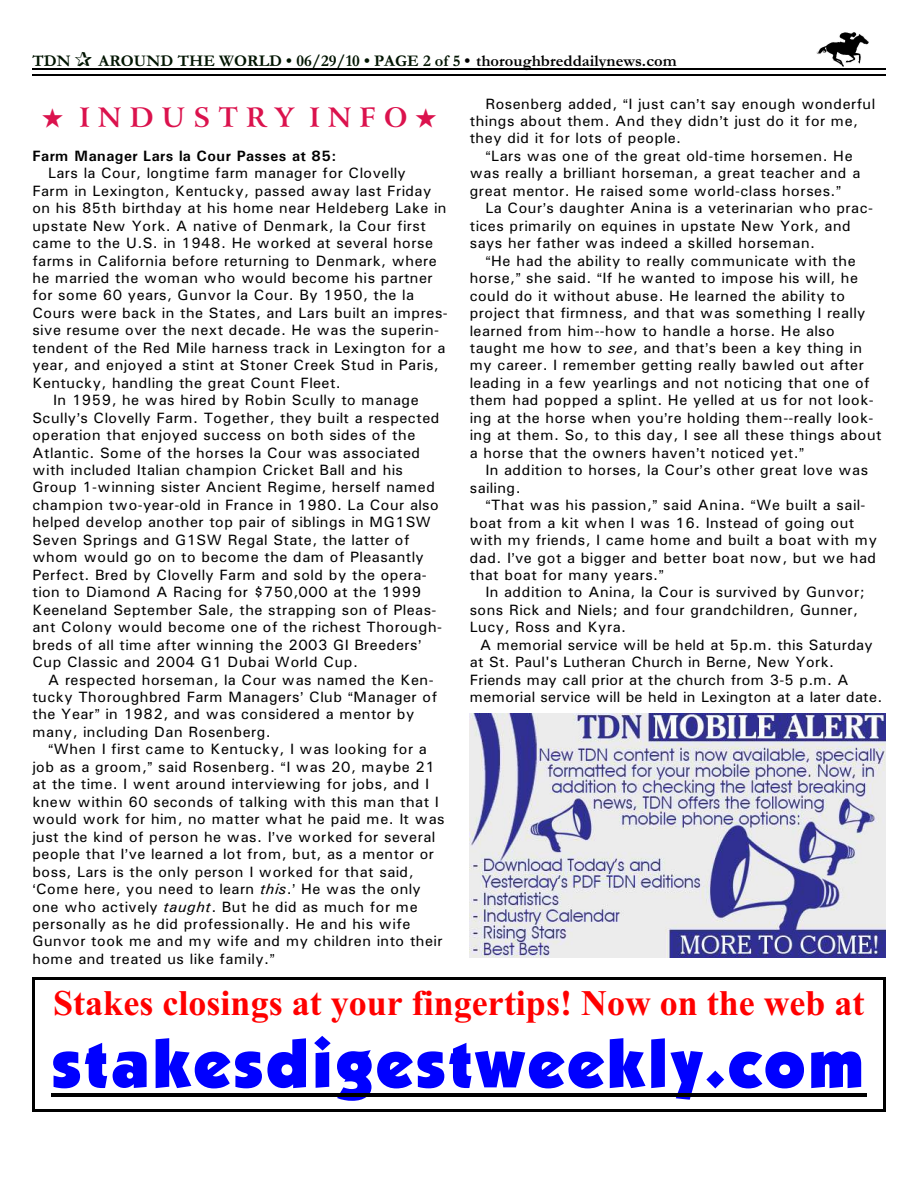
<style>
.page{position:relative;width:918px;height:1188px;background:#fff}
.page>*{position:absolute;margin:0;border:0;box-sizing:border-box;transform-origin:0 0}
.t1{font:67.5px "Kabel Ult BT";letter-spacing:.045em;color:#00f}
.t2{font:700 36px "Times New Roman";color:#f00}
.t3{font:700 27px "Arrus BT";letter-spacing:.3em;color:#db124d}
.t4{font:700 16.5px "Garamond";letter-spacing:.005em;color:#001400}
.t5{font:15px "Univers";letter-spacing:.03em;color:#000}
.t6{font:700 15px "Univers";letter-spacing:.035em;color:#000}
.s1{color:#000}
.s2{font-style:italic}
</style>
<div class="page">
<img style="left:817px;top:32px;width:51px;height:34px">
<hr style="left:32px;top:68px;width:853px;height:1px;background:#000">
<hr style="left:32px;top:75px;width:853px;height:1px;background:#000">
<hr style="left:51px;top:1093px;width:816px;height:4px;background:#000">
<hr style="left:32px;top:977px;width:3px;height:135px;background:#000">
<hr style="left:883px;top:977px;width:2px;height:135px;background:#000">
<hr style="left:32px;top:977px;width:853px;height:3px;background:#000">
<hr style="left:32px;top:1110px;width:853px;height:2px;background:#000">
<img style="left:470px;top:714px;width:416px;height:243px">
<p class="t4" style="left:32px;top:55px;width:40px">TDN</p>
<p class="t4" style="left:98px;top:55px;width:580px">AROUND THE WORLD • 06/29/10 • PAGE 2 of 5 <span class="s1">• thoroughbreddailynews.com</span></p>
<h3 class="t3" style="left:42px;top:106px;width:396px">★ INDUSTRY INFO★</h3>
<p class="t6" style="left:32px;top:150px;width:306px">Farm Manager Lars la Cour Passes at 85:</p>
<p class="t5" style="left:48px;top:168px;width:359px">Lars la Cour, longtime farm manager for Clovelly</p>
<p class="t5" style="left:32px;top:185px;width:400px">Farm in Lexington, Kentucky, passed away last Friday</p>
<p class="t5" style="left:32px;top:203px;width:416px">on his 85th birthday at his home near Heldeberg Lake in</p>
<p class="t5" style="left:32px;top:220px;width:395px">upstate New York. A native of Denmark, la Cour first</p>
<p class="t5" style="left:32px;top:238px;width:402px">came to the U.S. in 1948. He worked at several horse</p>
<p class="t5" style="left:32px;top:255px;width:406px">farms in California before returning to Denmark, where</p>
<p class="t5" style="left:32px;top:273px;width:402px">he married the woman who would become his partner</p>
<p class="t5" style="left:32px;top:290px;width:383px">for some 60 years, Gunvor la Cour. By 1950, the la</p>
<p class="t5" style="left:32px;top:308px;width:417px">Cours were back in the States, and Lars built an impres-</p>
<p class="t5" style="left:32px;top:325px;width:408px">sive resume over the next decade. He was the superin-</p>
<p class="t5" style="left:32px;top:342px;width:414px">tendent of the Red Mile harness track in Lexington for a</p>
<p class="t5" style="left:32px;top:360px;width:408px">year, and enjoyed a stint at Stoner Creek Stud in Paris,</p>
<p class="t5" style="left:32px;top:377px;width:310px">Kentucky, handling the great Count Fleet.</p>
<p class="t5" style="left:53px;top:395px;width:367px">In 1959, he was hired by Robin Scully to manage</p>
<p class="t5" style="left:32px;top:412px;width:409px">Scully s Clovelly Farm. Together, they built a respected</p>
<p class="t5" style="left:32px;top:430px;width:384px">operation that enjoyed success on both sides of the</p>
<p class="t5" style="left:32px;top:447px;width:389px">Atlantic. Some of the horses la Cour was associated</p>
<p class="t5" style="left:32px;top:465px;width:372px">with included Italian champion Cricket Ball and his</p>
<p class="t5" style="left:32px;top:482px;width:404px">Group 1-winning sister Ancient Regime, herself named</p>
<p class="t5" style="left:32px;top:500px;width:408px">champion two-year-old in France in 1980. La Cour also</p>
<p class="t5" style="left:32px;top:517px;width:400px">helped develop another top pair of siblings in MG1SW</p>
<p class="t5" style="left:32px;top:535px;width:379px">Seven Springs and G1SW Regal State, the latter of</p>
<p class="t5" style="left:32px;top:552px;width:393px">whom would go on to become the dam of Pleasantly</p>
<p class="t5" style="left:32px;top:569px;width:396px">Perfect. Bred by Clovelly Farm and sold by the opera-</p>
<p class="t5" style="left:32px;top:587px;width:390px">tion to Diamond A Racing for $750,000 at the 1999</p>
<p class="t5" style="left:32px;top:604px;width:406px">Keeneland September Sale, the strapping son of Pleas-</p>
<p class="t5" style="left:32px;top:622px;width:411px">ant Colony would become one of the richest Thorough-</p>
<p class="t5" style="left:32px;top:639px;width:387px">breds of all time after winning the 2003 GI Breeders</p>
<p class="t5" style="left:32px;top:657px;width:327px">Cup Classic and 2004 G1 Dubai World Cup.</p>
<p class="t5" style="left:48px;top:674px;width:387px">A respected horseman, la Cour was named the Ken-</p>
<p class="t5" style="left:32px;top:692px;width:406px">tucky Thoroughbred Farm Managers Club Manager of</p>
<p class="t5" style="left:32px;top:709px;width:384px">the Year in 1982, and was considered a mentor by</p>
<p class="t5" style="left:32px;top:727px;width:240px">many, including Dan Rosenberg.</p>
<p class="t5" style="left:54px;top:744px;width:375px">When I first came to Kentucky, I was looking for a</p>
<p class="t5" style="left:32px;top:762px;width:404px">job as a groom, said Rosenberg. I was 20, maybe 21</p>
<p class="t5" style="left:32px;top:779px;width:398px">at the time. I went around interviewing for jobs, and I</p>
<p class="t5" style="left:32px;top:796px;width:408px">knew within 60 seconds of talking with this man that I</p>
<p class="t5" style="left:32px;top:814px;width:414px">would work for him, no matter what he paid me. It was</p>
<p class="t5" style="left:32px;top:831px;width:405px">just the kind of person he was. I ve worked for several</p>
<p class="t5" style="left:32px;top:849px;width:403px">people that I ve learned a lot from, but, as a mentor or</p>
<p class="t5" style="left:32px;top:866px;width:383px">boss, Lars is the only person I worked for that said,</p>
<p class="t5" style="left:36px;top:884px;width:386px">Come here, you need to learn <span class="s2">this</span>. He was the only</p>
<p class="t5" style="left:32px;top:901px;width:387px">one who actively <span class="s2">taught</span>. But he did as much for me</p>
<p class="t5" style="left:32px;top:919px;width:379px">personally as he did professionally. He and his wife</p>
<p class="t5" style="left:32px;top:936px;width:412px">Gunvor took me and my wife and my children into their</p>
<p class="t5" style="left:32px;top:954px;width:238px">home and treated us like family.</p>
<p class="t5" style="left:485px;top:98px;width:391px">Rosenberg added, I just can t say enough wonderful</p>
<p class="t5" style="left:470px;top:116px;width:390px">things about them. And they didn t just do it for me,</p>
<p class="t5" style="left:470px;top:133px;width:213px">they did it for lots of people.</p>
<p class="t5" style="left:491px;top:151px;width:363px">Lars was one of the great old-time horsemen. He</p>
<p class="t5" style="left:470px;top:168px;width:392px">was really a brilliant horseman, a great teacher and a</p>
<p class="t5" style="left:470px;top:186px;width:367px">great mentor. He raised some world-class horses.</p>
<p class="t5" style="left:485px;top:203px;width:389px">La Cour s daughter Anina is a veterinarian who prac-</p>
<p class="t5" style="left:470px;top:220px;width:383px">tices primarily on equines in upstate New York, and</p>
<p class="t5" style="left:470px;top:238px;width:347px">says her father was indeed a skilled horseman.</p>
<p class="t5" style="left:491px;top:255px;width:366px">He had the ability to really communicate with the</p>
<p class="t5" style="left:470px;top:273px;width:390px">horse, she said. If he wanted to impose his will, he</p>
<p class="t5" style="left:470px;top:290px;width:377px">could do it without abuse. He learned the ability to</p>
<p class="t5" style="left:470px;top:308px;width:397px">project that firmness, and that was something I really</p>
<p class="t5" style="left:470px;top:325px;width:366px">learned from him--how to handle a horse. He also</p>
<p class="t5" style="left:470px;top:343px;width:394px">taught me how to <span class="s2">see</span>, and that s been a key thing in</p>
<p class="t5" style="left:470px;top:360px;width:396px">my career. I remember getting really bawled out after</p>
<p class="t5" style="left:470px;top:378px;width:401px">leading in a few yearlings and not noticing that one of</p>
<p class="t5" style="left:470px;top:395px;width:406px">them had popped a splint. He yelled at us for not look-</p>
<p class="t5" style="left:470px;top:412px;width:405px">ing at the horse when you re holding them--really look-</p>
<p class="t5" style="left:470px;top:430px;width:414px">ing at them. So, to this day, I see all these things about</p>
<p class="t5" style="left:470px;top:447px;width:330px">a horse that the owners haven t noticed yet.</p>
<p class="t5" style="left:485px;top:465px;width:384px">In addition to horses, la Cour s other great love was</p>
<p class="t5" style="left:470px;top:482px;width:53px">sailing.</p>
<p class="t5" style="left:491px;top:500px;width:376px">That was his passion, said Anina. We built a sail-</p>
<p class="t5" style="left:470px;top:517px;width:386px">boat from a kit when I was 16. Instead of going out</p>
<p class="t5" style="left:470px;top:535px;width:409px">with my friends, I came home and built a boat with my</p>
<p class="t5" style="left:470px;top:552px;width:408px">dad. I ve got a bigger and better boat now, but we had</p>
<p class="t5" style="left:470px;top:570px;width:190px">that boat for many years.</p>
<p class="t5" style="left:485px;top:587px;width:381px">In addition to Anina, la Cour is survived by Gunvor;</p>
<p class="t5" style="left:470px;top:605px;width:390px">sons Rick and Niels; and four grandchildren, Gunner,</p>
<p class="t5" style="left:470px;top:622px;width:158px">Lucy, Ross and Kyra.</p>
<p class="t5" style="left:480px;top:639px;width:394px">A memorial service will be held at 5p.m. this Saturday</p>
<p class="t5" style="left:470px;top:657px;width:366px">at St. Paul's Lutheran Church in Berne, New York.</p>
<p class="t5" style="left:470px;top:674px;width:380px">Friends may call prior at the church from 3-5 p.m. A</p>
<p class="t5" style="left:470px;top:692px;width:414px">memorial service will be held in Lexington at a later date.</p>
<h2 class="t2" style="left:53px;top:990px;width:813px">Stakes closings at your fingertips! Now on the web at</h2>
<h1 class="t1" style="left:51px;top:1036px;width:814px">stakesdigestweekly.com</h1>
</div>
